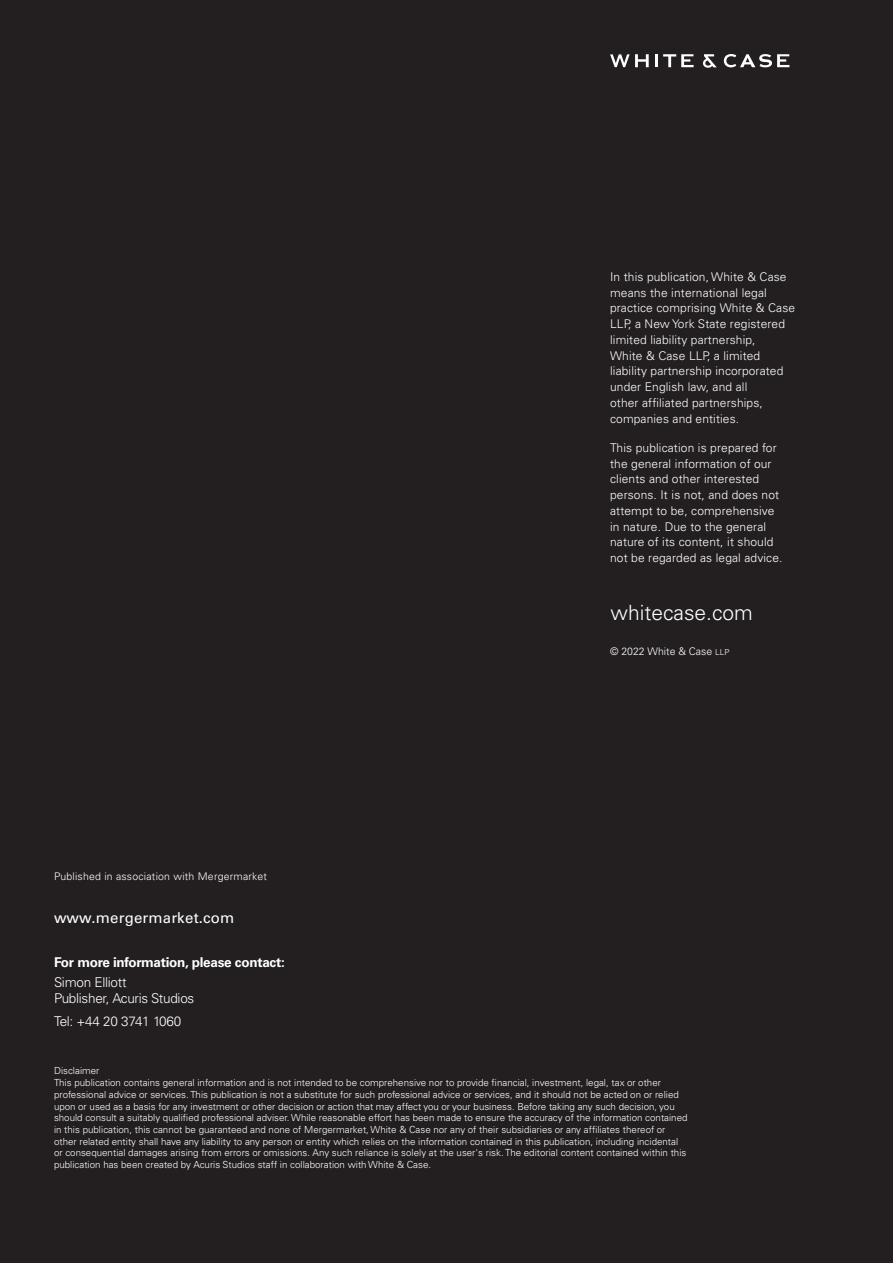
<style>
.page{position:relative;width:893px;height:1263px;background:#231f20}
.page>*{position:absolute;margin:0;border:0;box-sizing:border-box;transform-origin:0 0}
.BACK_COVER_-_Web_URL{font:300 21px "Univers LT Pro 45";color:#fff}
.t1{font:15px "Univers LT Pro 55 Roman";letter-spacing:.01em;color:#fff}
.Body{font:300 13.5px "Univers LT Pro 45";letter-spacing:-.02em;color:#fff}
.Body-2{font:700 13.5px "Univers LT Pro 65";letter-spacing:-.02em;color:#fff}
.LEGAL{font:300 12px/15.8px "Univers LT Pro 45";letter-spacing:.01em;color:#fff}
.LEGAL-2{font:300 10.5px "Univers LT Pro 45";letter-spacing:.02em;color:#fff}
.LEGAL-3{font:300 10.5px "Univers LT Pro 45";color:#fff}
.Body_Copy{font:300 9.75px/11.7px "Univers LT Pro 45";color:#fff}
.s1{font-size:8.25px}
</style>
<div class="page">
<svg style="left:703px;top:54px;width:14px;height:14px"></svg>
<svg style="left:610px;top:54px;width:39px;height:13px"></svg>
<svg style="left:655px;top:54px;width:39px;height:13px"></svg>
<svg style="left:724px;top:54px;width:65px;height:13px"></svg>
<p class="LEGAL" style="left:610px;top:269px;width:187px">In this publication, White &amp; Case means the international legal practice comprising White &amp; Case<br>LLP, a New York State registered limited liability partnership,<br>White &amp; Case LLP, a limited liability partnership incorporated under English law, and all<br>other affiliated partnerships, companies and entities.</p>
<p class="LEGAL" style="left:610px;top:440px;width:174px">This publication is prepared for the general information of our clients and other interested persons. It is not, and does not attempt to be, comprehensive in nature. Due to the general nature of its content, it should not be regarded as legal advice.</p>
<p class="LEGAL-2" style="left:54px;top:869px;width:215px">Published in association with Mergermarket</p>
<p class="t1" style="left:54px;top:908px;width:182px">www.mergermarket.com</p>
<p class="Body-2" style="left:54px;top:954px;width:232px">For more information, please contact:</p>
<p class="Body" style="left:54px;top:974px;width:74px">Simon Elliott</p>
<p class="Body" style="left:54px;top:990px;width:142px">Publisher, Acuris Studios</p>
<p class="Body" style="left:54px;top:1013px;width:129px">Tel: +44 20 3741 1060</p>
<p class="BACK_COVER_-_Web_URL" style="left:611px;top:600px;width:144px">whitecase.com</p>
<p class="LEGAL-3" style="left:610px;top:645px;width:121px">© 2022 White &amp; Case <span class="s1">LLP</span></p>
<p class="Body_Copy" style="left:54px;top:1065px;width:47px">Disclaimer</p>
<p class="Body_Copy" style="left:54px;top:1077px;width:635px">This publication contains general information and is not intended to be comprehensive nor to provide financial, investment, legal, tax or other professional advice or services. This publication is not a substitute for such professional advice or services, and it should not be acted on or relied upon or used as a basis for any investment or other decision or action that may affect you or your business. Before taking any such decision, you should consult a suitably qualified professional adviser. While reasonable effort has been made to ensure the accuracy of the information contained in this publication, this cannot be guaranteed and none of Mergermarket, White &amp; Case nor any of their subsidiaries or any affiliates thereof or other related entity shall have any liability to any person or entity which relies on the information contained in this publication, including incidental or consequential damages arising from errors or omissions. Any such reliance is solely at the user's risk. The editorial content contained within this publication has been created by Acuris Studios staff in collaboration with White &amp; Case.</p>
</div>
